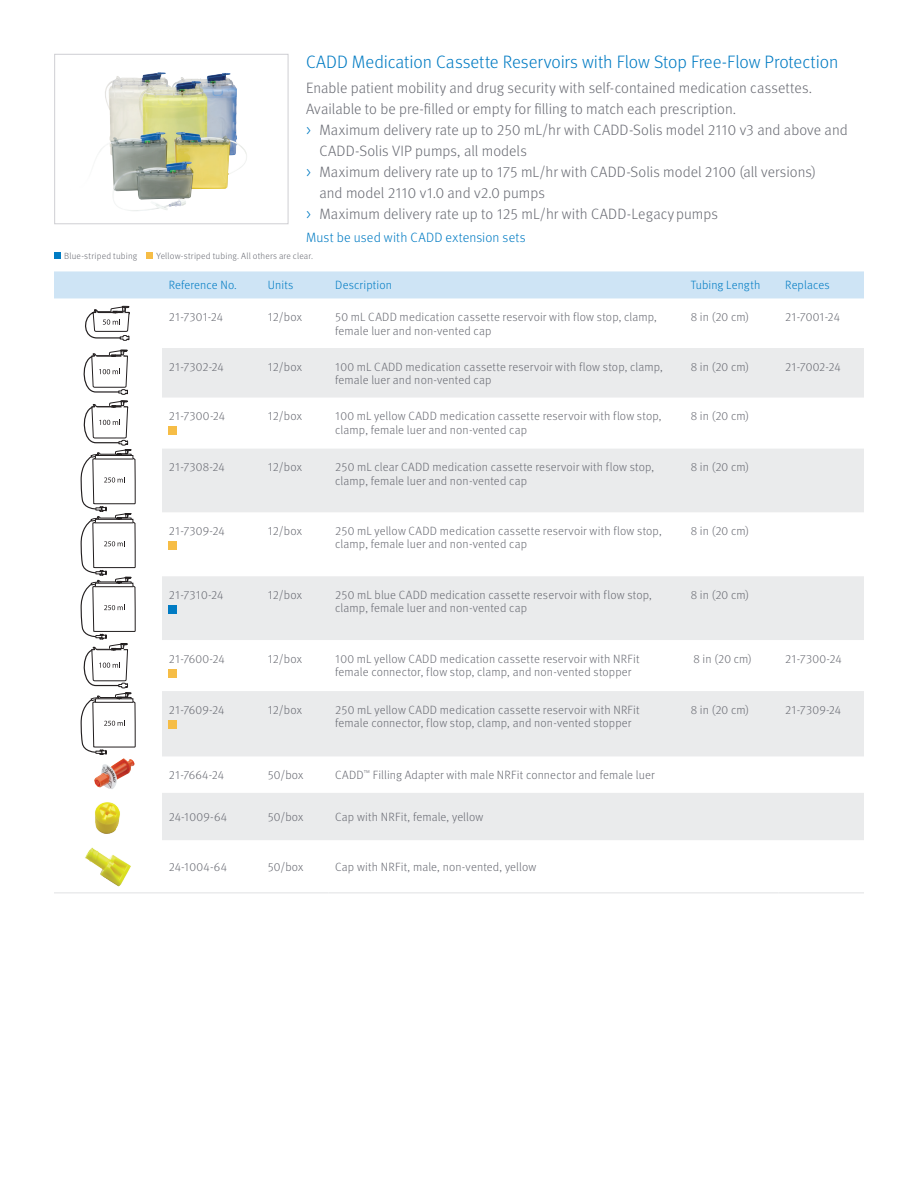
<style>
.page{position:relative;width:918px;height:1188px;background:#fff}
.page>*{position:absolute;margin:0;border:0;box-sizing:border-box;transform-origin:0 0}
.Subhead_10pt_13pt{font:300 18px "Meta OT";letter-spacing:-.005em;color:#007bc3}
.Bullet{font:300 15px/21px "Meta OT";color:#696b73}
.Body_copy_9pt_12pt{font:300 15px "Meta OT";color:#696b73}
.Warning{font:300 13.5px "Meta OT";letter-spacing:.015em;color:#007bc3}
.Table_text{font:300 12px/13.5px "Meta OT";letter-spacing:.01em;color:#696b73}
.Table_product_titles{font:300 12px "Meta OT";letter-spacing:.01em;color:#007bc3}
.t1{font:300 9px "Meta OT";letter-spacing:.02em;color:#696b73}
.s1{color:#007bc3}
</style>
<div class="page">
<img style="left:99px;top:73px;width:143px;height:138px">
<div style="left:54px;top:54px;width:234px;height:170px;border:1px solid #cfcfd3"></div>
<div style="left:54px;top:271px;width:810px;height:27px;background:#cee4f5"></div>
<svg style="left:162px;top:348px;width:702px;height:492px;fill:#eaebec"></svg>
<hr style="left:54px;top:892px;width:108px;height:2px;background:#eaebec">
<hr style="left:162px;top:892px;width:99px;height:2px;background:#eaebec">
<hr style="left:261px;top:892px;width:67px;height:2px;background:#eaebec">
<hr style="left:328px;top:892px;width:356px;height:2px;background:#eaebec">
<hr style="left:684px;top:892px;width:94px;height:2px;background:#eaebec">
<hr style="left:778px;top:892px;width:86px;height:2px;background:#eaebec">
<svg style="left:85px;top:306px;width:45px;height:35px"></svg>
<svg style="left:84px;top:350px;width:44px;height:45px"></svg>
<div style="left:169px;top:427px;width:8px;height:8px;background:#f6bd46"></div>
<div style="left:169px;top:542px;width:8px;height:8px;background:#f6bd46"></div>
<div style="left:169px;top:606px;width:8px;height:8px;background:#007bc3"></div>
<div style="left:169px;top:669px;width:8px;height:9px;background:#f6bd46"></div>
<svg style="left:81px;top:401px;width:54px;height:354px"></svg>
<div style="left:169px;top:720px;width:8px;height:9px;background:#f6bd46"></div>
<img style="left:94px;top:758px;width:41px;height:31px">
<img style="left:95px;top:802px;width:25px;height:32px">
<img style="left:85px;top:847px;width:46px;height:40px">
<svg style="left:54px;top:253px;width:6px;height:6px"></svg>
<svg style="left:146px;top:253px;width:6px;height:6px"></svg>
<p class="Subhead_10pt_13pt" style="left:306px;top:51px;width:534px">CADD Medication Cassette Reservoirs with Flow Stop Free-Flow Protection</p>
<p class="Body_copy_9pt_12pt" style="left:306px;top:79px;width:508px">Enable patient mobility and drug security with self-contained medication cassettes.</p>
<p class="Body_copy_9pt_12pt" style="left:306px;top:100px;width:432px">Available to be pre-filled or empty for filling to match each prescription.</p>
<p class="Bullet" style="left:320px;top:120px;width:530px;text-indent:-14px"><span class="s1">&gt;</span> Maximum delivery rate up to 250 mL/hr with CADD-Solis model 2110 v3 and above and<br>CADD-Solis VIP pumps, all models</p>
<p class="Bullet" style="left:320px;top:162px;width:498px;text-indent:-14px"><span class="s1">&gt;</span> Maximum delivery rate up to 175 mL/hr with CADD-Solis model 2100 (all versions) and model 2110 v1.0 and v2.0 pumps</p>
<p class="Bullet" style="left:306px;top:204px;width:413px"><span class="s1">&gt;</span> Maximum delivery rate up to 125 mL/hr with CADD-Legacy pumps</p>
<p class="Warning" style="left:306px;top:229px;width:221px">Must be used with CADD extension sets</p>
<p class="t1" style="left:64px;top:250px;width:75px">Blue-striped tubing</p>
<p class="t1" style="left:157px;top:250px;width:158px">Yellow-striped tubing. All others are clear.</p>
<p class="Table_product_titles" style="left:169px;top:278px;width:70px">Reference No.</p>
<p class="Table_product_titles" style="left:268px;top:278px;width:27px">Units</p>
<p class="Table_product_titles" style="left:335px;top:278px;width:58px">Description</p>
<p class="Table_product_titles" style="left:691px;top:278px;width:71px">Tubing Length</p>
<p class="Table_product_titles" style="left:785px;top:278px;width:46px">Replaces</p>
<p class="Table_text" style="left:169px;top:310px;width:56px">21-7301-24</p>
<p class="Table_text" style="left:268px;top:310px;width:36px">12/box</p>
<p class="Table_text" style="left:335px;top:310px;width:323px">50 mL CADD medication cassette reservoir with flow stop, clamp, female luer and non-vented cap</p>
<p class="Table_text" style="left:691px;top:310px;width:60px">8 in (20 cm)</p>
<p class="Table_text" style="left:785px;top:310px;width:56px">21-7001-24</p>
<p class="Table_text" style="left:169px;top:360px;width:57px">21-7302-24</p>
<p class="Table_text" style="left:268px;top:360px;width:36px">12/box</p>
<p class="Table_text" style="left:335px;top:360px;width:329px">100 mL CADD medication cassette reservoir with flow stop, clamp, female luer and non-vented cap</p>
<p class="Table_text" style="left:691px;top:360px;width:60px">8 in (20 cm)</p>
<p class="Table_text" style="left:785px;top:360px;width:57px">21-7002-24</p>
<p class="Table_text" style="left:169px;top:409px;width:58px">21-7300-24</p>
<p class="Table_text" style="left:268px;top:409px;width:36px">12/box</p>
<p class="Table_text" style="left:335px;top:409px;width:328px">100 mL yellow CADD medication cassette reservoir with flow stop, clamp, female luer and non-vented cap</p>
<p class="Table_text" style="left:691px;top:409px;width:60px">8 in (20 cm)</p>
<p class="Table_text" style="left:169px;top:460px;width:57px">21-7308-24</p>
<p class="Table_text" style="left:268px;top:460px;width:36px">12/box</p>
<p class="Table_text" style="left:335px;top:460px;width:321px">250 mL clear CADD medication cassette reservoir with flow stop, clamp, female luer and non-vented cap</p>
<p class="Table_text" style="left:691px;top:460px;width:60px">8 in (20 cm)</p>
<p class="Table_text" style="left:169px;top:524px;width:58px">21-7309-24</p>
<p class="Table_text" style="left:268px;top:524px;width:36px">12/box</p>
<p class="Table_text" style="left:335px;top:524px;width:328px">250 mL yellow CADD medication cassette reservoir with flow stop, clamp, female luer and non-vented cap</p>
<p class="Table_text" style="left:691px;top:524px;width:60px">8 in (20 cm)</p>
<p class="Table_text" style="left:169px;top:588px;width:56px">21-7310-24</p>
<p class="Table_text" style="left:268px;top:588px;width:36px">12/box</p>
<p class="Table_text" style="left:335px;top:588px;width:318px">250 mL blue CADD medication cassette reservoir with flow stop, clamp, female luer and non-vented cap</p>
<p class="Table_text" style="left:691px;top:588px;width:60px">8 in (20 cm)</p>
<p class="Table_text" style="left:169px;top:652px;width:58px">21-7600-24</p>
<p class="Table_text" style="left:268px;top:652px;width:36px">12/box</p>
<p class="Table_text" style="left:335px;top:652px;width:306px">100 mL yellow CADD medication cassette reservoir with NRFit female connector, flow stop, clamp, and non-vented stopper</p>
<p class="Table_text" style="left:693px;top:652px;width:60px">8 in (20 cm)</p>
<p class="Table_text" style="left:785px;top:652px;width:58px">21-7300-24</p>
<p class="Table_text" style="left:169px;top:703px;width:57px">21-7609-24</p>
<p class="Table_text" style="left:268px;top:703px;width:36px">12/box</p>
<p class="Table_text" style="left:335px;top:703px;width:306px">250 mL yellow CADD medication cassette reservoir with NRFit female connector, flow stop, clamp, and non-vented stopper</p>
<p class="Table_text" style="left:691px;top:703px;width:60px">8 in (20 cm)</p>
<p class="Table_text" style="left:785px;top:703px;width:58px">21-7309-24</p>
<p class="Table_text" style="left:169px;top:768px;width:57px">21-7664-24</p>
<p class="Table_text" style="left:268px;top:768px;width:37px">50/box</p>
<p class="Table_text" style="left:335px;top:768px;width:321px">CADD<sup>™</sup> Filling Adapter with male NRFit connector and female luer</p>
<p class="Table_text" style="left:169px;top:810px;width:60px">24-1009-64</p>
<p class="Table_text" style="left:268px;top:810px;width:37px">50/box</p>
<p class="Table_text" style="left:335px;top:810px;width:150px">Cap with NRFit, female, yellow</p>
<p class="Table_text" style="left:169px;top:860px;width:60px">24-1004-64</p>
<p class="Table_text" style="left:268px;top:860px;width:37px">50/box</p>
<p class="Table_text" style="left:335px;top:860px;width:203px">Cap with NRFit, male, non-vented, yellow</p>
</div>
